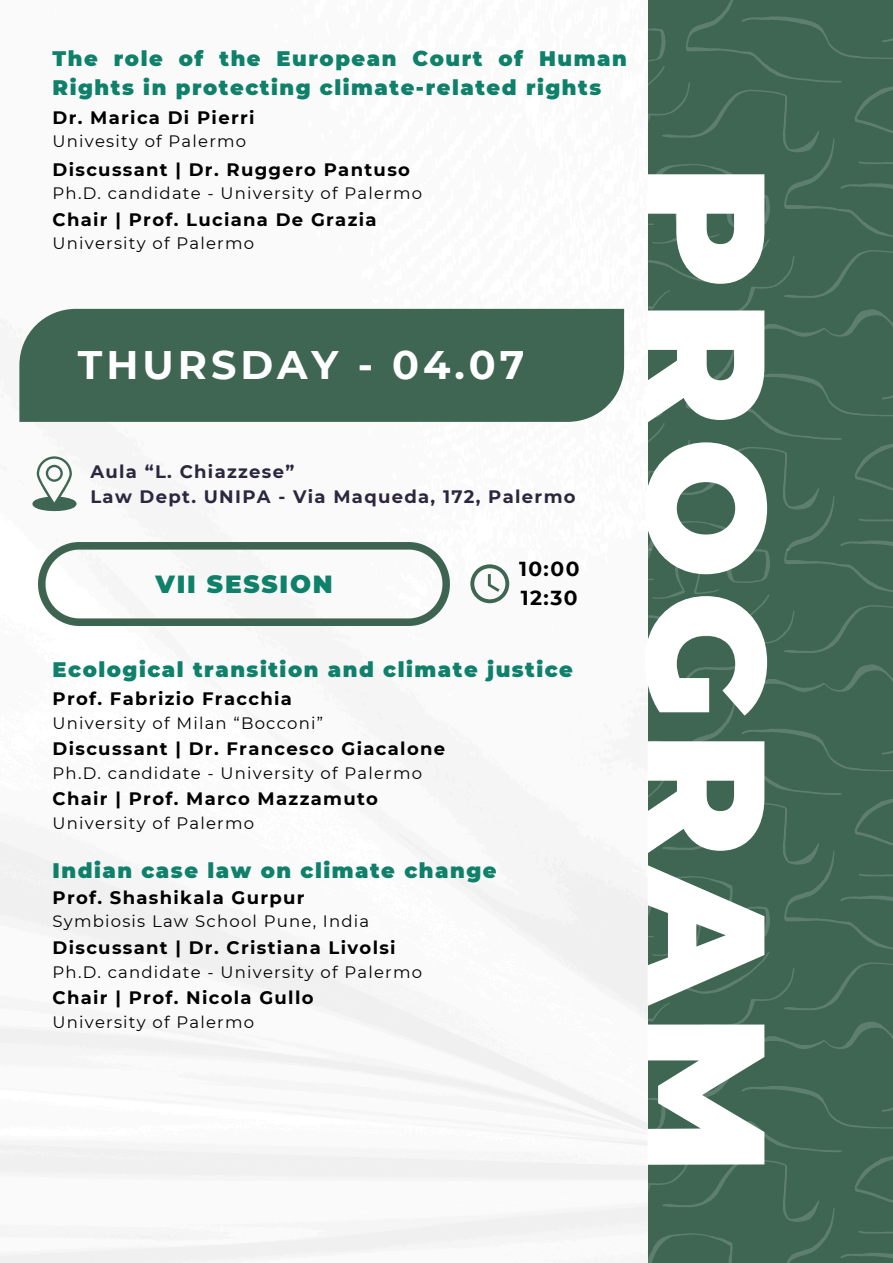
<style>
.page{position:relative;width:893px;height:1263px;background:#fff}
.page>*{position:absolute;margin:0;border:0;box-sizing:border-box;transform-origin:0 0}
.t1{font:900 166.88px "Montserrat";letter-spacing:.075em;color:#fff}
.t2{font:700 39.75px "Montserrat";letter-spacing:.1em;color:#fff}
.t3{font:900 24.75px "Montserrat";letter-spacing:.075em;color:#0f806a}
.t4{font:900 21px/29.4px "Montserrat";letter-spacing:.075em;color:#0f806a}
.t5{font:700 20.25px/28.1px "Montserrat";letter-spacing:.075em;color:#000}
.t6{font:700 18px "Montserrat";letter-spacing:.075em;color:#000}
.t7{font:700 18px "Montserrat";letter-spacing:.075em;color:#2c273e}
.t8{font:16.5px "Montserrat";letter-spacing:.075em;color:#000}
</style>
<div class="page">
<img style="left:0;top:308px;width:648px;height:955px">
<svg style="left:648px;top:0;width:245px;height:1263px;background:#406753"></svg>
<div style="left:19px;top:309px;width:605px;height:113px;background:#3e6652"></div>
<svg style="left:32px;top:456px;width:45px;height:57px"></svg>
<img style="left:39px;top:542px;width:410px;height:83px">
<svg style="left:470px;top:564px;width:39px;height:39px"></svg>
<p class="t4" style="left:53px;top:44px;width:576px">The role of the European Court of Human<br>Rights in protecting climate-related rights</p>
<p class="t6" style="left:53px;top:106px;width:203px">Dr. Marica Di Pierri</p>
<p class="t8" style="left:53px;top:131px;width:195px">Univesity of Palermo</p>
<h5 class="t6" style="left:53px;top:158px;width:359px">Discussant | Dr. Ruggero Pantuso</h5>
<p class="t8" style="left:53px;top:183px;width:371px">Ph.D. candidate - University of Palermo</p>
<p class="t6" style="left:53px;top:208px;width:325px">Chair | Prof. Luciana De Grazia</p>
<p class="t8" style="left:53px;top:233px;width:203px">University of Palermo</p>
<h5 class="t2" style="left:78px;top:341px;width:448px">THURSDAY - 04.07</h5>
<p class="t7" style="left:90px;top:460px;width:206px">Aula “L. Chiazzese”</p>
<p class="t7" style="left:90px;top:485px;width:487px">Law Dept. UNIPA - Via Maqueda, 172, Palermo</p>
<p class="t3" style="left:156px;top:569px;width:179px">VII SESSION</p>
<p class="t5" style="left:519px;top:555px;width:62px">10:00<br>12:30</p>
<p class="t4" style="left:53px;top:655px;width:522px">Ecological transition and climate justice</p>
<p class="t6" style="left:53px;top:688px;width:241px">Prof. Fabrizio Fracchia</p>
<p class="t8" style="left:53px;top:713px;width:272px">University of Milan “Bocconi”</p>
<h1 class="t6" style="left:53px;top:738px;width:394px">Discussant | Dr. Francesco Giacalone</h1>
<p class="t8" style="left:53px;top:763px;width:371px">Ph.D. candidate - University of Palermo</p>
<h2 class="t6" style="left:53px;top:788px;width:327px">Chair | Prof. Marco Mazzamuto</h2>
<p class="t8" style="left:53px;top:813px;width:203px">University of Palermo</p>
<p class="t4" style="left:53px;top:855px;width:445px">Indian case law on climate change</p>
<p class="t6" style="left:53px;top:886px;width:254px">Prof. Shashikala Gurpur</p>
<p class="t8" style="left:53px;top:911px;width:318px">Symbiosis Law School Pune, India</p>
<p class="t6" style="left:53px;top:937px;width:345px">Discussant | Dr. Cristiana Livolsi</p>
<p class="t8" style="left:53px;top:961px;width:371px">Ph.D. candidate - University of Palermo</p>
<h3 class="t6" style="left:53px;top:987px;width:262px">Chair | Prof. Nicola Gullo</h3>
<p class="t8" style="left:53px;top:1012px;width:203px">University of Palermo</p>
<p class="t1" style="left:809px;top:165px;width:1011px;rotate:90deg">PROGRAM</p>
</div>
